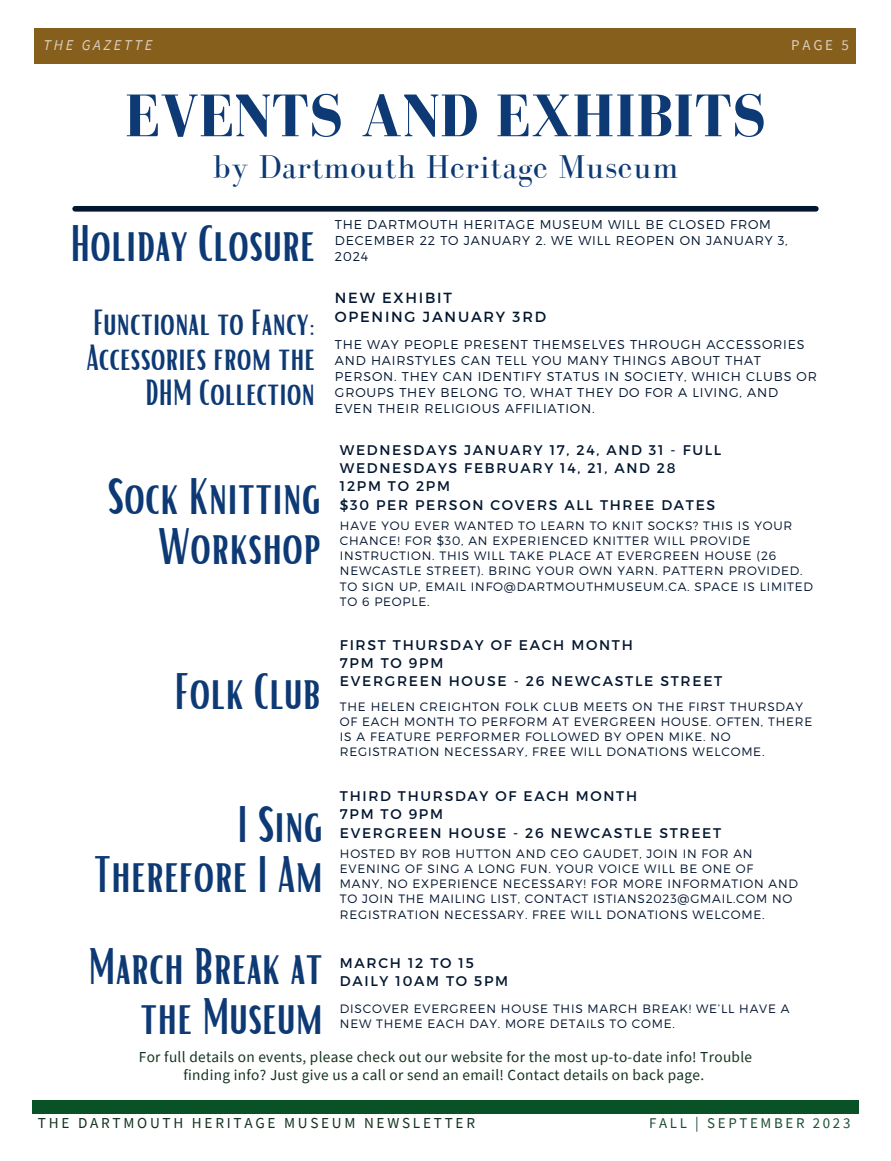
<style>
.page{position:relative;width:891px;height:1161px;background:#fff}
.page>*{position:absolute;margin:0;border:0;box-sizing:border-box;transform-origin:0 0}
.t1{font:700 61.8px "Bodoni FLF";color:#0d3974}
.t2{font:49.65px/49.7px "Bright";color:#0d3974;text-align:right}
.t3{font:35.1px/34.8px "Bright";color:#0d3974;text-align:right}
.t4{font:33.9px "Bodoni FLF";letter-spacing:.02em;color:#0d3974}
.t5{font:15.3px/18.3px "Source Sans Pro";letter-spacing:.02em;color:#12321f;text-align:center}
.t6{font:15.15px "Source Sans Pro";letter-spacing:.18em;color:#12321f}
.t7{font:italic 15px "Source Sans Pro";letter-spacing:.18em;color:#dacebd}
.t8{font:15px "Source Sans Pro";color:#dacebd}
.t9{font:14.85px "Source Sans Pro";letter-spacing:.18em;color:#1c5031}
.t10{font:14.7px "Montserrat";letter-spacing:.12em;color:#031630}
.t11{font:14.1px "Montserrat";letter-spacing:.12em;color:#031630}
.t12{font:13.95px "Montserrat";letter-spacing:.12em;color:#031630}
.t13{font:300 12.75px/15.9px "Montserrat";letter-spacing:.065em;color:#031630}
.t14{font:300 12.15px/15.1px "Montserrat";letter-spacing:.065em;color:#031630}
</style>
<div class="page">
<div style="left:32px;top:1100px;width:827px;height:13px;background:#095228"></div>
<div style="left:35px;top:28px;width:821px;height:36px;background:#865f1d"></div>
<div style="left:75px;top:206px;width:741px;height:6px;background:#031630"></div>
<p class="t7" style="left:44px;top:36px;width:110px">THE GAZETTE</p>
<p class="t8" style="left:791px;top:36px;width:59px">PAGE 5</p>
<p class="t1" style="left:125px;top:82px;width:643px">EVENTS AND EXHIBITS</p>
<p class="t4" style="left:213px;top:149px;width:467px">by Dartmouth Heritage Museum</p>
<p class="t2" style="left:70px;top:216px;width:246px">Holiday Closure</p>
<p class="t3" style="left:87px;top:304px;width:230px">Functional to Fancy:<br>Accessories from the<br>DHM Collection</p>
<p class="t2" style="left:107px;top:470px;width:215px">Sock Knitting<br>Workshop</p>
<p class="t2" style="left:174px;top:665px;width:148px">Folk Club</p>
<p class="t13" style="left:335px;top:216px;width:454px">THE DARTMOUTH HERITAGE MUSEUM WILL BE CLOSED FROM<br>DECEMBER 22 TO JANUARY 2. WE WILL REOPEN ON JANUARY 3,</p>
<p class="t13" style="left:335px;top:248px;width:35px">2024</p>
<p class="t10" style="left:335px;top:289px;width:119px">NEW EXHIBIT</p>
<p class="t10" style="left:335px;top:307px;width:213px">OPENING JANUARY 3RD</p>
<p class="t13" style="left:335px;top:336px;width:484px">THE WAY PEOPLE PRESENT THEMSELVES THROUGH ACCESSORIES AND HAIRSTYLES CAN TELL YOU MANY THINGS ABOUT THAT PERSON. THEY CAN IDENTIFY STATUS IN SOCIETY, WHICH CLUBS OR GROUPS THEY BELONG TO, WHAT THEY DO FOR A LIVING, AND EVEN THEIR RELIGIOUS AFFILIATION.</p>
<p class="t12" style="left:340px;top:441px;width:383px">WEDNESDAYS JANUARY 17, 24, AND 31 - FULL</p>
<p class="t12" style="left:340px;top:459px;width:337px">WEDNESDAYS FEBRUARY 14, 21, AND 28</p>
<p class="t12" style="left:340px;top:477px;width:112px">12PM TO 2PM</p>
<p class="t12" style="left:340px;top:495px;width:377px">$30 PER PERSON COVERS ALL THREE DATES</p>
<p class="t14" style="left:340px;top:517px;width:475px">HAVE YOU EVER WANTED TO LEARN TO KNIT SOCKS? THIS IS YOUR CHANCE! FOR $30, AN EXPERIENCED KNITTER WILL PROVIDE INSTRUCTION. THIS WILL TAKE PLACE AT EVERGREEN HOUSE (26<br>NEWCASTLE STREET). BRING YOUR OWN YARN. PATTERN PROVIDED.<br>TO SIGN UP, EMAIL INFO@DARTMOUTHMUSEUM.CA. SPACE IS LIMITED TO 6 PEOPLE.</p>
<p class="t11" style="left:340px;top:635px;width:294px">FIRST THURSDAY OF EACH MONTH</p>
<p class="t11" style="left:340px;top:654px;width:105px">7PM TO 9PM</p>
<p class="t11" style="left:340px;top:672px;width:384px">EVERGREEN HOUSE - 26 NEWCASTLE STREET</p>
<p class="t14" style="left:340px;top:698px;width:474px">THE HELEN CREIGHTON FOLK CLUB MEETS ON THE FIRST THURSDAY OF EACH MONTH TO PERFORM AT EVERGREEN HOUSE. OFTEN, THERE IS A FEATURE PERFORMER FOLLOWED BY OPEN MIKE. NO REGISTRATION NECESSARY, FREE WILL DONATIONS WELCOME.</p>
<p class="t2" style="left:94px;top:798px;width:231px">I Sing<br>Therefore I Am</p>
<p class="t2" style="left:88px;top:940px;width:236px">March Break at the Museum</p>
<p class="t12" style="left:340px;top:787px;width:299px">THIRD THURSDAY OF EACH MONTH</p>
<p class="t12" style="left:340px;top:805px;width:105px">7PM TO 9PM</p>
<p class="t12" style="left:340px;top:824px;width:383px">EVERGREEN HOUSE - 26 NEWCASTLE STREET</p>
<p class="t14" style="left:340px;top:845px;width:460px">HOSTED BY ROB HUTTON AND CEO GAUDET, JOIN IN FOR AN EVENING OF SING A LONG FUN. YOUR VOICE WILL BE ONE OF MANY, NO EXPERIENCE NECESSARY! FOR MORE INFORMATION AND TO JOIN THE MAILING LIST, CONTACT ISTIANS2023@GMAIL.COM NO REGISTRATION NECESSARY. FREE WILL DONATIONS WELCOME.</p>
<p class="t11" style="left:340px;top:954px;width:135px">MARCH 12 TO 15</p>
<p class="t11" style="left:340px;top:972px;width:170px">DAILY 10AM TO 5PM</p>
<p class="t14" style="left:340px;top:1000px;width:451px">DISCOVER EVERGREEN HOUSE THIS MARCH BREAK! WE’LL HAVE A<br>NEW THEME EACH DAY. MORE DETAILS TO COME.</p>
<p class="t5" style="left:139px;top:1047px;width:615px">For full details on events, please check out our website for the most up-to-date info! Trouble finding info? Just give us a call or send an email! Contact details on back page.</p>
<p class="t6" style="left:38px;top:1113px;width:439px">THE DARTMOUTH HERITAGE MUSEUM NEWSLETTER</p>
<p class="t9" style="left:649px;top:1113px;width:203px">FALL | SEPTEMBER 2023</p>
</div>
